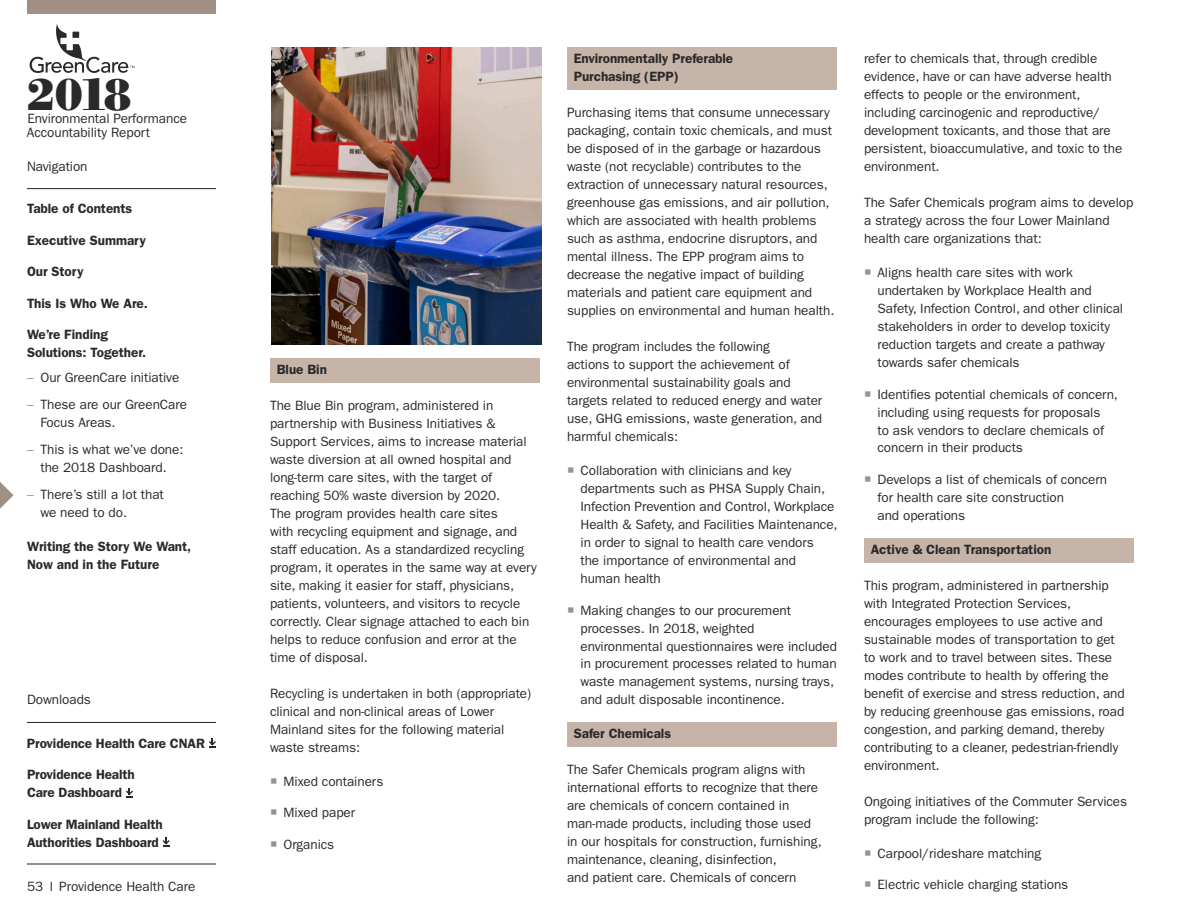
<style>
.page{position:relative;width:1188px;height:918px;background:#fff}
.page>*{position:absolute;margin:0;border:0;box-sizing:border-box;transform-origin:0 0}
.t1{font:800 45px "Bodoni Serial";color:#2a2a2a}
.Body_Text{font:13.5px/18px "ITC Franklin Gothic Std";letter-spacing:-.005em;color:#2a2a2a}
.t2{font:600 13.5px/18px "ITC Franklin Gothic Std";letter-spacing:-.005em;color:#2a2a2a}
.s1{color:#949494}
</style>
<div class="page">
<img style="left:271px;top:48px;width:270px;height:297px">
<div style="left:270px;top:358px;width:270px;height:25px;background:#c6b4a8"></div>
<div style="left:567px;top:47px;width:270px;height:43px;background:#c6b4a8"></div>
<div style="left:567px;top:722px;width:270px;height:25px;background:#c6b4a8"></div>
<div style="left:864px;top:538px;width:270px;height:25px;background:#c6b4a8"></div>
<hr style="left:27px;top:188px;width:189px;height:1px;background:#231f20">
<svg style="left:30px;top:24px;width:104px;height:49px"></svg>
<svg style="left:209px;top:738px;width:7px;height:10px"></svg>
<svg style="left:126px;top:788px;width:7px;height:9px"></svg>
<svg style="left:163px;top:837px;width:7px;height:10px"></svg>
<hr style="left:27px;top:722px;width:189px;height:1px;background:#231f20">
<hr style="left:27px;top:864px;width:189px;height:1px;background:#231f20">
<div style="left:27px;top:0;width:189px;height:14px;background:#a29085"></div>
<svg style="left:0;top:482px;width:14px;height:27px"></svg>
<h1 class="t1" style="left:26px;top:64px;width:108px">2018</h1>
<p class="Body_Text" style="left:27px;top:112px;width:162px;line-height:13.5px">Environmental Performance<br>Accountability Report</p>
<p class="Body_Text" style="left:27px;top:158px;width:62px">Navigation</p>
<p class="t2" style="left:27px;top:200px;width:107px">Table of Contents</p>
<p class="t2" style="left:27px;top:231px;width:120px">Executive Summary</p>
<p class="t2" style="left:27px;top:263px;width:58px">Our Story</p>
<p class="t2" style="left:27px;top:294px;width:122px">This Is Who We Are.</p>
<p class="t2" style="left:27px;top:326px;width:121px">We’re Finding<br>Solutions: Together.</p>
<p class="Body_Text" style="left:27px;top:369px;width:154px"><span class="s1">–</span> Our GreenCare initiative</p>
<p class="Body_Text" style="left:40px;top:396px;width:148px;text-indent:-14px"><span class="s1">–</span> These are our GreenCare<br>Focus Areas.</p>
<p class="Body_Text" style="left:27px;top:441px;width:158px;text-align:center"><span class="s1">–</span> This is what we’ve done: the 2018 Dashboard.</p>
<p class="Body_Text" style="left:40px;top:486px;width:125px;text-indent:-14px"><span class="s1">–</span> There’s still a lot that we need to do.</p>
<p class="t2" style="left:27px;top:537px;width:166px">Writing the Story We Want,<br>Now and in the Future</p>
<p class="Body_Text" style="left:27px;top:690px;width:65px">Downloads</p>
<p class="t2" style="left:27px;top:734px;width:180px">Providence Health Care CNAR</p>
<p class="t2" style="left:27px;top:766px;width:109px">Providence Health<br>Care Dashboard</p>
<p class="t2" style="left:27px;top:815px;width:137px">Lower Mainland Health<br>Authorities Dashboard</p>
<p class="Body_Text" style="left:27px;top:878px;width:170px">53 Providence Health Care</p>
<h5 class="t2" style="left:277px;top:360px;width:52px">Blue Bin</h5>
<p class="Body_Text" style="left:270px;top:397px;width:268px">The Blue Bin program, administered in partnership with Business Initiatives &amp; Support Services, aims to increase material waste diversion at all owned hospital and long-term care sites, with the target of reaching 50% waste diversion by 2020.<br>The program provides health care sites<br>with recycling equipment and signage, and staff education. As a standardized recycling program, it operates in the same way at every site, making it easier for staff, physicians, patients, volunteers, and visitors to recycle correctly. Clear signage attached to each bin helps to reduce confusion and error at the time of disposal.</p>
<p class="Body_Text" style="left:270px;top:684px;width:263px">Recycling is undertaken in both (appropriate) clinical and non-clinical areas of Lower Mainland sites for the following material waste streams:</p>
<p class="Body_Text" style="left:284px;top:772px;width:101px">Mixed containers</p>
<p class="Body_Text" style="left:284px;top:804px;width:73px">Mixed paper</p>
<p class="Body_Text" style="left:284px;top:835px;width:52px">Organics</p>
<h5 class="t2" style="left:574px;top:50px;width:161px">Environmentally Preferable<br>Purchasing (EPP)</h5>
<p class="Body_Text" style="left:567px;top:104px;width:269px">Purchasing items that consume unnecessary packaging, contain toxic chemicals, and must be disposed of in the garbage or hazardous waste (not recyclable) contributes to the extraction of unnecessary natural resources, greenhouse gas emissions, and air pollution, which are associated with health problems such as asthma, endocrine disruptors, and mental illness. The EPP program aims to decrease the negative impact of building materials and patient care equipment and supplies on environmental and human health.</p>
<p class="Body_Text" style="left:567px;top:338px;width:257px">The program includes the following<br>actions to support the achievement of environmental sustainability goals and targets related to reduced energy and water use, GHG emissions, waste generation, and harmful chemicals:</p>
<p class="Body_Text" style="left:580px;top:462px;width:259px">Collaboration with clinicians and key departments such as PHSA Supply Chain, Infection Prevention and Control, Workplace Health &amp; Safety, and Facilities Maintenance, in order to signal to health care vendors<br>the importance of environmental and human health</p>
<p class="Body_Text" style="left:580px;top:601px;width:258px">Making changes to our procurement processes. In 2018, weighted environmental questionnaires were included in procurement processes related to human waste management systems, nursing trays, and adult disposable incontinence.</p>
<h5 class="t2" style="left:574px;top:725px;width:99px">Safer Chemicals</h5>
<p class="Body_Text" style="left:567px;top:761px;width:256px">The Safer Chemicals program aligns with international efforts to recognize that there are chemicals of concern contained in man-made products, including those used in our hospitals for construction, furnishing, maintenance, cleaning, disinfection,<br>and patient care. Chemicals of concern</p>
<p class="Body_Text" style="left:864px;top:50px;width:260px">refer to chemicals that, through credible evidence, have or can have adverse health effects to people or the environment, including carcinogenic and reproductive/ development toxicants, and those that are persistent, bioaccumulative, and toxic to the environment.</p>
<p class="Body_Text" style="left:864px;top:194px;width:271px">The Safer Chemicals program aims to develop a strategy across the four Lower Mainland health care organizations that:</p>
<p class="Body_Text" style="left:878px;top:264px;width:247px">Aligns health care sites with work undertaken by Workplace Health and Safety, Infection Control, and other clinical stakeholders in order to develop toxicity reduction targets and create a pathway towards safer chemicals</p>
<p class="Body_Text" style="left:878px;top:385px;width:242px">Identifies potential chemicals of concern, including using requests for proposals<br>to ask vendors to declare chemicals of concern in their products</p>
<p class="Body_Text" style="left:878px;top:471px;width:231px">Develops a list of chemicals of concern for health care site construction<br>and operations</p>
<h5 class="t2" style="left:871px;top:540px;width:182px">Active &amp; Clean Transportation</h5>
<p class="Body_Text" style="left:864px;top:576px;width:262px">This program, administered in partnership with Integrated Protection Services, encourages employees to use active and sustainable modes of transportation to get to work and to travel between sites. These modes contribute to health by offering the benefit of exercise and stress reduction, and by reducing greenhouse gas emissions, road congestion, and parking demand, thereby contributing to a cleaner, pedestrian-friendly environment.</p>
<p class="Body_Text" style="left:864px;top:792px;width:265px">Ongoing initiatives of the Commuter Services program include the following:</p>
<p class="Body_Text" style="left:878px;top:844px;width:165px">Carpool/rideshare matching</p>
<p class="Body_Text" style="left:878px;top:876px;width:192px">Electric vehicle charging stations</p>
</div>
